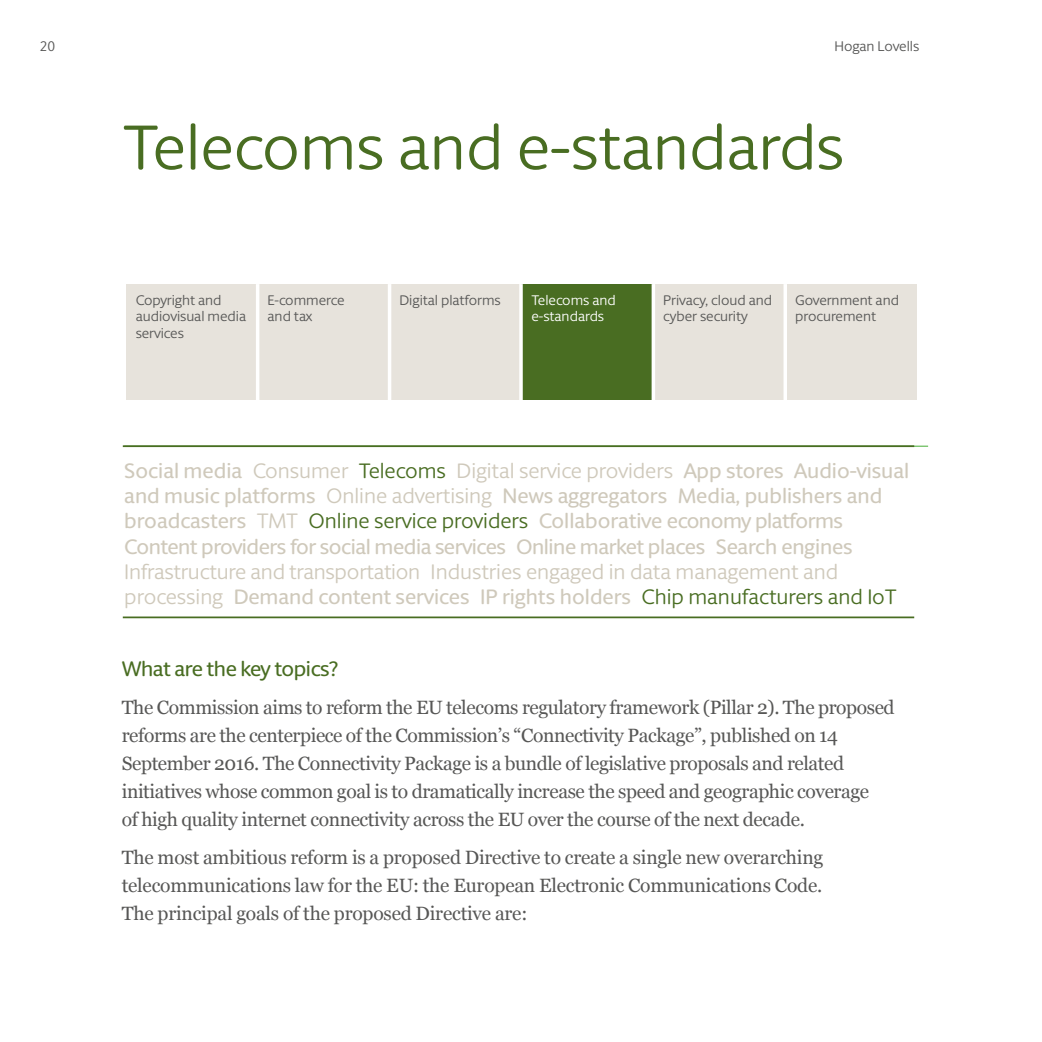
<style>
.page{position:relative;width:1042px;height:1042px;background:#fff}
.page>*{position:absolute;margin:0;border:0;box-sizing:border-box;transform-origin:0 0}
.t1{font:63px "Berlingske Sans Round";color:#496d22}
.t2{font:500 21px/25.2px "Berlingske Sans Round";letter-spacing:-.01em;color:#cfc9bb}
.t3{font:21px/25.2px "Berlingske Sans Round";letter-spacing:-.01em;color:#cfc9bb}
.t4{font:500 21px "Berlingske Sans Round";letter-spacing:-.02em;color:#496d22}
.t5{font:19.25px/28px "Georgia";letter-spacing:-.02em;color:#575756}
.t6{font:14px/16.8px "Berlingske Sans Round";color:#575756}
.t7{font:14px/16.8px "Berlingske Sans Round";color:#fff}
.s1{font-weight:400}
.s2{font-weight:400;color:#496d22}
.s3{font-weight:500}
.s4{color:#496d22}
</style>
<div class="page">
<div style="left:126px;top:284px;width:132px;height:115px;background:#e7e3dc"></div>
<div style="left:258px;top:284px;width:131px;height:115px;background:#e7e3dc"></div>
<div style="left:389px;top:284px;width:132px;height:115px;background:#e7e3dc"></div>
<div style="left:521px;top:284px;width:132px;height:115px;background:#496d22"></div>
<div style="left:653px;top:284px;width:132px;height:115px;background:#e7e3dc"></div>
<div style="left:785px;top:284px;width:132px;height:115px;background:#e7e3dc"></div>
<hr style="left:256px;top:284px;width:3px;height:122px;background:#fff">
<hr style="left:388px;top:284px;width:3px;height:122px;background:#fff">
<svg style="left:519px;top:284px;width:4px;height:116px"></svg>
<svg style="left:651px;top:284px;width:4px;height:116px"></svg>
<svg style="left:783px;top:284px;width:4px;height:116px"></svg>
<hr style="left:123px;top:616px;width:791px;height:2px;background:#496d22">
<hr style="left:124px;top:446px;width:804px;height:1px;background:#45ac34">
<hr style="left:123px;top:445px;width:791px;height:2px;background:#496d22">
<p class="t6" style="left:40px;top:37px;width:17px">20</p>
<p class="t6" style="left:834px;top:37px;width:86px">Hogan Lovells</p>
<h1 class="t1" style="left:123px;top:104px;width:723px">Telecoms and e-standards</h1>
<p class="t6" style="left:136px;top:291px;width:112px">Copyright and audiovisual media services</p>
<p class="t6" style="left:268px;top:291px;width:79px">E-commerce and tax</p>
<p class="t6" style="left:399px;top:291px;width:103px">Digital platforms</p>
<p class="t7" style="left:531px;top:291px;width:86px">Telecoms and e-standards</p>
<p class="t6" style="left:663px;top:291px;width:110px">Privacy, cloud and cyber security</p>
<p class="t6" style="left:795px;top:291px;width:105px">Government and procurement</p>
<p class="t2" style="left:124px;top:457px;width:786px">Social media <span class="s1">Consumer</span> <span class="s2">Telecoms</span> <span class="s1">Digital service providers</span> App stores Audio-visual and music platforms <span class="s1">Online advertising</span> News aggregators Media, publishers and broadcasters <span class="s1">TMT</span> <span class="s2">Online service providers</span> Collaborative economy platforms Content providers for social media services Online market places Search engines</p>
<p class="t3" style="left:124px;top:558px;width:774px">Infrastructure and transportation Industries engaged in data management and processing <span class="s3">Demand content services IP rights holders</span> <span class="s4">Chip manufacturers and IoT</span></p>
<p class="t4" style="left:122px;top:654px;width:218px">What are the key topics?</p>
<p class="t5" style="left:122px;top:692px;width:774px">The Commission aims to reform the EU telecoms regulatory framework (Pillar 2). The proposed reforms are the centerpiece of the Commission’s “Connectivity Package”, published on 14<br>September 2016. The Connectivity Package is a bundle of legislative proposals and related initiatives whose common goal is to dramatically increase the speed and geographic coverage<br>of high quality internet connectivity across the EU over the course of the next decade.</p>
<p class="t5" style="left:122px;top:842px;width:703px;text-align:justify">The most ambitious reform is a proposed Directive to create a single new overarching telecommunications law for the EU: the European Electronic Communications Code.<br>The principal goals of the proposed Directive are:</p>
</div>
